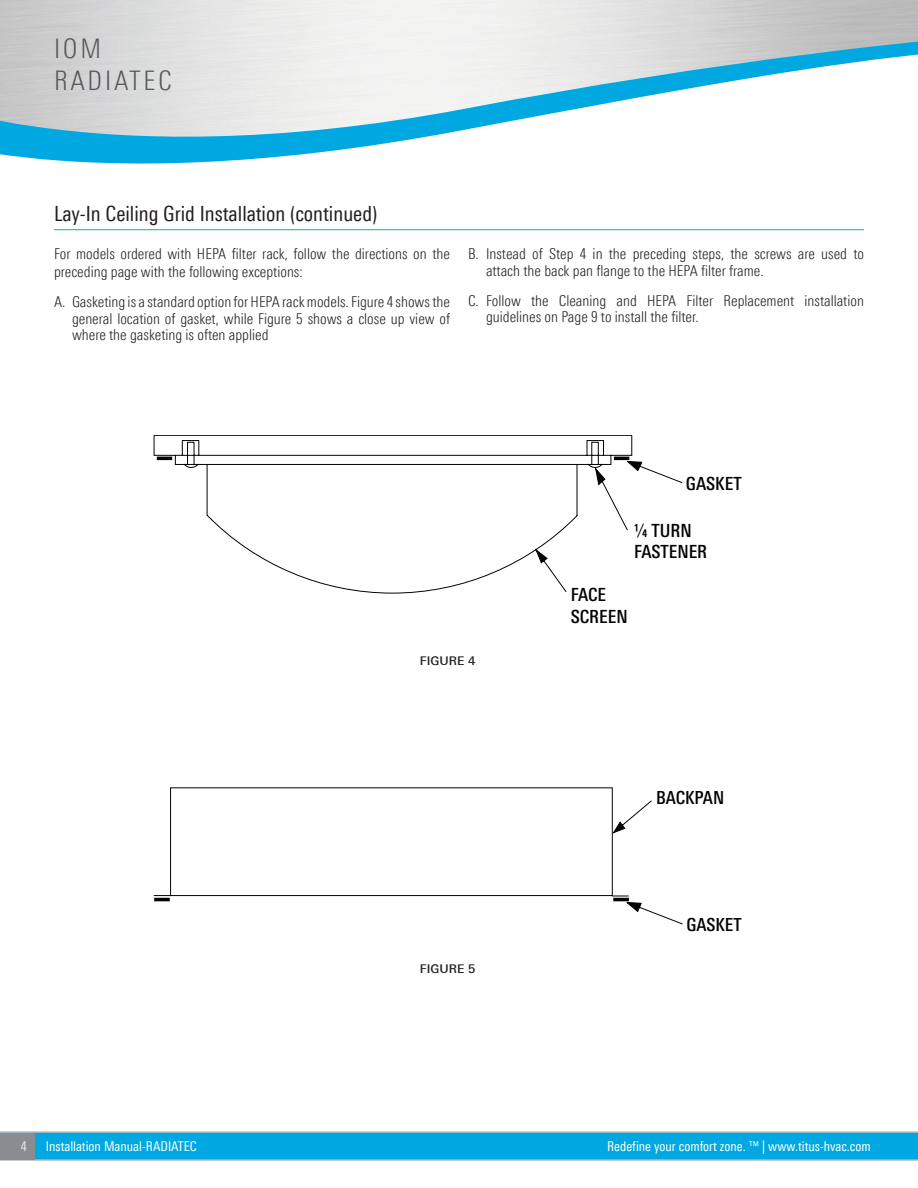
<style>
.page{position:relative;width:918px;height:1188px;background:#fff}
.page>*{position:absolute;margin:0;border:0;box-sizing:border-box;transform-origin:0 0}
.t1{font:300 condensed 27px/32.4px "LT Univers";letter-spacing:.1em;color:#57585a}
.t2{font:condensed 21px "LT Univers";color:#231f20}
.t3{font:500 condensed 18.15px/21.8px "LT Univers";color:#040503}
.t4{font:500 condensed 18px "LT Univers";color:#040503}
.BodyCopy-Bullets{font:300 condensed 15px/16.5px "LT Univers";color:#231f20}
.Body_Copy-Column{font:300 condensed 15px/18px "LT Univers";color:#231f20}
.t5{font:condensed 13.5px "LT Univers";color:#fff}
.t6{font:condensed 13.5px "LT Univers";color:#e6e7e9}
.Figure_Title{font:500 12px "LT Univers Basic";color:#231f20}
</style>
<div class="page">
<svg style="left:0;top:1131px;width:918px;height:30px;background:#17abde"></svg>
<div style="left:0;top:1133px;width:35px;height:26px;background:#8a8c8f"></div>
<svg style="left:0;top:0;width:918px;height:164px"></svg>
<hr style="left:54px;top:229px;width:810px;height:1px;background:#00a8e2">
<svg style="left:154px;top:435px;width:529px;height:159px"></svg>
<svg style="left:536px;top:550px;width:11px;height:13px"></svg>
<svg style="left:596px;top:469px;width:9px;height:15px"></svg>
<svg style="left:627px;top:461px;width:15px;height:10px"></svg>
<hr style="left:157px;top:457px;width:15px;height:3px;background:#040503">
<hr style="left:614px;top:457px;width:15px;height:3px;background:#040503">
<svg style="left:629px;top:800px;width:23px;height:21px"></svg>
<svg style="left:626px;top:902px;width:57px;height:23px"></svg>
<hr style="left:154px;top:898px;width:16px;height:3px;background:#040503">
<hr style="left:613px;top:898px;width:16px;height:3px;background:#040503">
<svg style="left:154px;top:788px;width:475px;height:109px"></svg>
<h1 class="t1" style="left:54px;top:32px;width:119px">IOM<br>RADIATEC</h1>
<p class="t2" style="left:54px;top:201px;width:325px">Lay-In Ceiling Grid Installation (continued)</p>
<p class="Body_Copy-Column" style="left:54px;top:245px;width:397px">For models ordered with HEPA filter rack, follow the directions on the preceding page with the following exceptions:</p>
<p class="BodyCopy-Bullets" style="left:72px;top:294px;width:380px;text-align:justify;text-indent:-18px">A. Gasketing is a standard option for HEPA rack models. Figure 4 shows the general location of gasket, while Figure 5 shows a close up view of where the gasketing is often applied</p>
<p class="BodyCopy-Bullets" style="left:486px;top:246px;width:380px;text-indent:-18px">B. Instead of Step 4 in the preceding steps, the screws are used to attach the back pan flange to the HEPA filter frame.</p>
<p class="BodyCopy-Bullets" style="left:486px;top:292px;width:380px;text-indent:-18px">C. Follow the Cleaning and HEPA Filter Replacement installation guidelines on Page 9 to install the filter.</p>
<p class="t3" style="left:686px;top:472px;width:57px">GASKET</p>
<p class="t3" style="left:634px;top:519px;width:75px">¼ TURN<br>FASTENER</p>
<p class="t3" style="left:571px;top:584px;width:58px">FACE<br>SCREEN</p>
<p class="Figure_Title" style="left:420px;top:654px;width:57px">FIGURE 4</p>
<p class="Figure_Title" style="left:420px;top:961px;width:57px">FIGURE 5</p>
<p class="t4" style="left:656px;top:787px;width:69px">BACKPAN</p>
<p class="t4" style="left:686px;top:914px;width:57px">GASKET</p>
<p class="t6" style="left:21px;top:1138px;width:8px">4</p>
<p class="t5" style="left:46px;top:1138px;width:152px">Installation Manual-RADIATEC</p>
<p class="t5" style="left:607px;top:1138px;width:265px">Redefine your comfort zone. ™ | www.titus-hvac.com</p>
</div>
